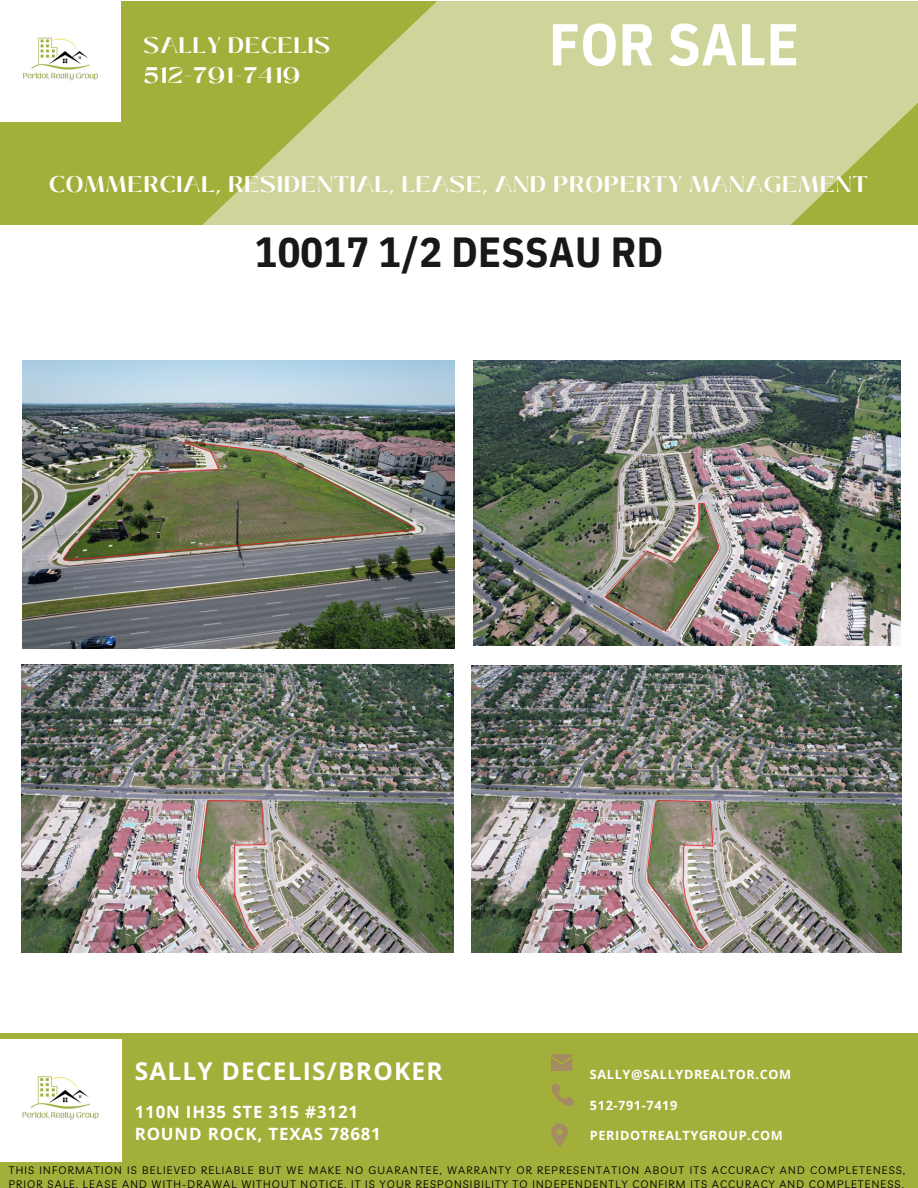
<style>
.page{position:relative;width:918px;height:1188px;background:#fff}
.page>*{position:absolute;margin:0;border:0;box-sizing:border-box;transform-origin:0 0}
.t1{font:700 59.1px "IBM Plex Sans Cond";letter-spacing:.005em;color:#fff}
.t2{font:700 42px "IBM Plex Sans Cond";letter-spacing:.005em;color:#181818}
.t3{font:700 24.45px "Open Sans";letter-spacing:.05em;color:#fff}
.t4{font:700 22.5px "Black Mango";letter-spacing:.05em;color:#fff}
.t5{font:700 16.95px "Open Sans";letter-spacing:.05em;color:#fff}
.t6{font:700 12.75px "Open Sans";letter-spacing:.045em;color:#fff}
.t7{font:10.65px/13.4px "Livvic";letter-spacing:.11em;color:#000}
</style>
<div class="page">
<div style="left:0;top:0;width:918px;height:225px;background:#a3af3b"></div>
<svg style="left:202px;top:0;width:716px;height:225px;fill:#cfd49b"></svg>
<div style="left:0;top:1033px;width:918px;height:155px;background:#a3af3b"></div>
<svg style="left:551px;top:1124px;width:17px;height:23px"></svg>
<svg style="left:551px;top:1054px;width:21px;height:17px"></svg>
<svg style="left:551px;top:1083px;width:23px;height:23px"></svg>
<img style="left:22px;top:361px;width:432px;height:288px">
<img style="left:474px;top:361px;width:426px;height:284px">
<img style="left:21px;top:665px;width:432px;height:288px">
<img style="left:472px;top:665px;width:429px;height:287px">
<img style="left:0;top:1px;width:120px;height:121px">
<img style="left:0;top:1040px;width:122px;height:122px">
<p class="t4" style="left:144px;top:28px;width:188px">SALLY DECELIS</p>
<p class="t4" style="left:144px;top:58px;width:157px">512-791-7419</p>
<p class="t1" style="left:549px;top:5px;width:252px">FOR SALE</p>
<p class="t4" style="left:49px;top:168px;width:820px">COMMERCIAL, RESIDENTIAL, LEASE, AND PROPERTY MANAGEMENT</p>
<p class="t2" style="left:255px;top:224px;width:410px">10017 1/2 DESSAU RD</p>
<p class="t3" style="left:135px;top:1054px;width:309px">SALLY DECELIS/BROKER</p>
<p class="t5" style="left:135px;top:1100px;width:225px">110N IH35 STE 315 #3121</p>
<p class="t5" style="left:135px;top:1122px;width:248px">ROUND ROCK, TEXAS 78681</p>
<p class="t7" style="left:9px;top:1164px;width:898px">THIS INFORMATION IS BELIEVED RELIABLE BUT WE MAKE NO GUARANTEE, WARRANTY OR REPRESENTATION ABOUT ITS ACCURACY AND COMPLETENESS,<br>PRIOR SALE, LEASE AND WITH-DRAWAL WITHOUT NOTICE. IT IS YOUR RESPONSIBILITY TO INDEPENDENTLY CONFIRM ITS ACCURACY AND COMPLETENESS.</p>
<p class="t6" style="left:590px;top:1065px;width:203px">SALLY@SALLYDREALTOR.COM</p>
<p class="t6" style="left:590px;top:1096px;width:89px">512-791-7419</p>
<p class="t6" style="left:590px;top:1127px;width:194px">PERIDOTREALTYGROUP.COM</p>
</div>
